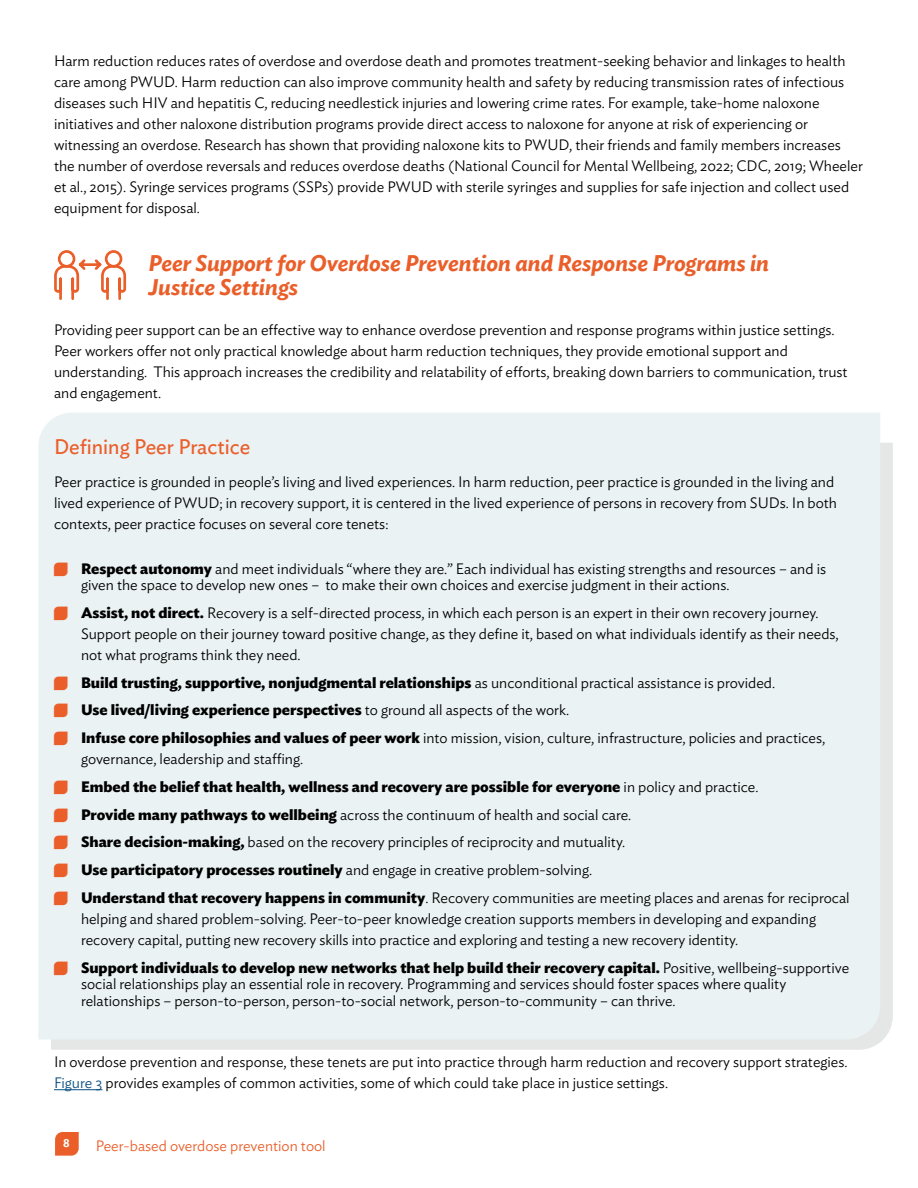
<style>
.page{position:relative;width:918px;height:1188px;background:#fff}
.page>*{position:absolute;margin:0;border:0;box-sizing:border-box;transform-origin:0 0}
.t1{font:italic 600 22.5px/24.3px "Ideal Sans";color:#ea5e29}
.t2{font:21px "Ideal Sans";color:#ea5e29}
.t3{font:300 15px/21px "Ideal Sans";color:#000}
.t4{font:300 15px "Ideal Sans";color:#ea5e29}
.t5{font:600 12px "Ideal Sans";color:#fff}
.s1{font-weight:700}
.s2{color:#084f81}
</style>
<div class="page">
<svg style="left:55px;top:1132px;width:24px;height:24px"></svg>
<div style="left:51px;top:443px;width:842px;height:607px;background:#e5e7e7"></div>
<div style="left:38px;top:413px;width:842px;height:626px;background:#eaf2f4"></div>
<hr style="left:54px;top:1089px;width:48px;height:1px;background:#084f81">
<div style="left:105px;top:250px;width:17px;height:18px;border:3px solid #ea5e29;border-radius:50%"></div>
<div style="left:58px;top:250px;width:17px;height:18px;border:3px solid #ea5e29;border-radius:50%"></div>
<svg style="left:54px;top:257px;width:73px;height:43px"></svg>
<svg style="left:54px;top:562px;width:14px;height:14px"></svg>
<svg style="left:54px;top:606px;width:14px;height:14px"></svg>
<svg style="left:54px;top:676px;width:14px;height:14px"></svg>
<svg style="left:54px;top:704px;width:14px;height:13px"></svg>
<svg style="left:54px;top:732px;width:14px;height:13px"></svg>
<svg style="left:54px;top:780px;width:14px;height:14px"></svg>
<svg style="left:54px;top:808px;width:14px;height:14px"></svg>
<svg style="left:54px;top:836px;width:14px;height:13px"></svg>
<svg style="left:54px;top:864px;width:14px;height:13px"></svg>
<svg style="left:54px;top:891px;width:14px;height:14px"></svg>
<svg style="left:54px;top:961px;width:14px;height:14px"></svg>
<p class="t3" style="left:54px;top:49px;width:810px">Harm reduction reduces rates of overdose and overdose death and promotes treatment-seeking behavior and linkages to health care among PWUD. Harm reduction can also improve community health and safety by reducing transmission rates of infectious diseases such HIV and hepatitis C, reducing needlestick injuries and lowering crime rates. For example, take-home naloxone initiatives and other naloxone distribution programs provide direct access to naloxone for anyone at risk of experiencing or witnessing an overdose. Research has shown that providing naloxone kits to PWUD, their friends and family members increases the number of overdose reversals and reduces overdose deaths (National Council for Mental Wellbeing, 2022; CDC, 2019; Wheeler et al., 2015). Syringe services programs (SSPs) provide PWUD with sterile syringes and supplies for safe injection and collect used equipment for disposal.</p>
<h1 class="t1" style="left:148px;top:249px;width:622px">Peer Support for Overdose Prevention and Response Programs in<br>Justice Settings</h1>
<p class="t3" style="left:54px;top:318px;width:795px">Providing peer support can be an effective way to enhance overdose prevention and response programs within justice settings.<br>Peer workers offer not only practical knowledge about harm reduction techniques, they provide emotional support and understanding. This approach increases the credibility and relatability of efforts, breaking down barriers to communication, trust and engagement.</p>
<h2 class="t2" style="left:54px;top:431px;width:198px">Defining Peer Practice</h2>
<p class="t3" style="left:54px;top:470px;width:785px">Peer practice is grounded in people’s living and lived experiences. In harm reduction, peer practice is grounded in the living and lived experience of PWUD; in recovery support, it is centered in the lived experience of persons in recovery from SUDs. In both contexts, peer practice focuses on several core tenets:</p>
<p class="t3" style="left:81px;top:559px;width:747px;line-height:16.5px"><span class="s1">Respect autonomy</span> and meet individuals “where they are.” Each individual has existing strengths and resources – and is given the space to develop new ones – to make their own choices and exercise judgment in their actions.</p>
<p class="t3" style="left:81px;top:601px;width:759px"><span class="s1">Assist, not direct.</span> Recovery is a self-directed process, in which each person is an expert in their own recovery journey.<br>Support people on their journey toward positive change, as they define it, based on what individuals identify as their needs, not what programs think they need.</p>
<p class="t3" style="left:81px;top:667px;width:746px;line-height:27.8px"><span class="s1">Build trusting, supportive, nonjudgmental relationships</span> as unconditional practical assistance is provided.<br><span class="s1">Use lived/living experience perspectives</span> to ground all aspects of the work.<br><span class="s1">Infuse core philosophies and values of peer work</span> into mission, vision, culture, infrastructure, policies and practices,</p>
<p class="t3" style="left:81px;top:744px;width:770px;line-height:27.8px">governance, leadership and staffing.<br><span class="s1">Embed the belief that health, wellness and recovery are possible for everyone</span> in policy and practice.<br><span class="s1">Provide many pathways to wellbeing</span> across the continuum of health and social care.<br><span class="s1">Share decision-making,</span> based on the recovery principles of reciprocity and mutuality.<br><span class="s1">Use participatory processes routinely</span> and engage in creative problem-solving.<br><span class="s1">Understand that recovery happens in community</span>. Recovery communities are meeting places and arenas for reciprocal</p>
<p class="t3" style="left:81px;top:907px;width:737px">helping and shared problem-solving. Peer-to-peer knowledge creation supports members in developing and expanding recovery capital, putting new recovery skills into practice and exploring and testing a new recovery identity.</p>
<p class="t3" style="left:81px;top:958px;width:770px;line-height:16.5px"><span class="s1">Support individuals to develop new networks that help build their recovery capital.</span> Positive, wellbeing-supportive social relationships play an essential role in recovery. Programming and services should foster spaces where quality relationships – person-to-person, person-to-social network, person-to-community – can thrive.</p>
<p class="t3" style="left:54px;top:1050px;width:795px">In overdose prevention and response, these tenets are put into practice through harm reduction and recovery support strategies.<br><span class="s2">Figure 3</span> provides examples of common activities, some of which could take place in justice settings.</p>
<p class="t5" style="left:63px;top:1134px;width:8px">8</p>
<p class="t4" style="left:96px;top:1134px;width:232px">Peer-based overdose prevention tool</p>
</div>
